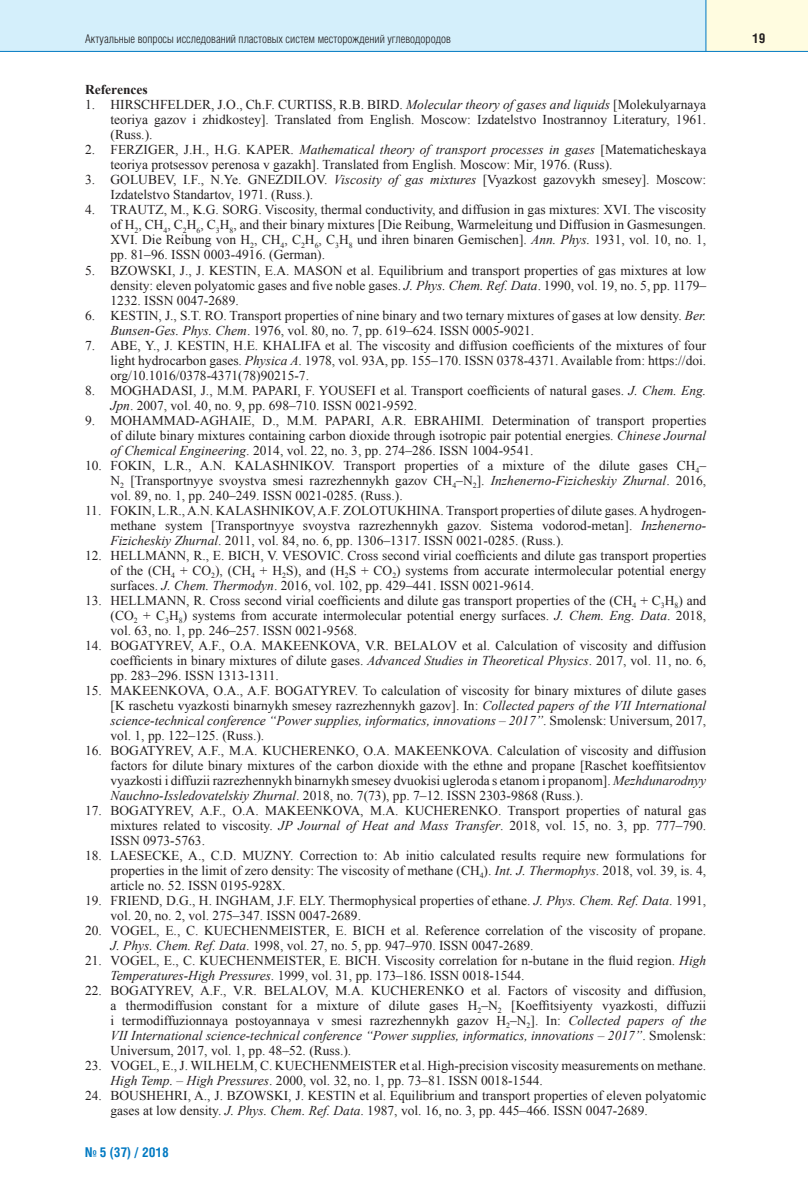
<style>
.page{position:relative;width:808px;height:1191px;background:#fff}
.page>*{position:absolute;margin:0;border:0;box-sizing:border-box;transform-origin:0 0}
.t1{font:13.5px/15px "Times New Roman";color:#231f20;text-align:justify}
.t2{font:700 13.5px "Helios Cond";color:#0079c2}
.t3{font:700 13.5px "Times New Roman";color:#231f20}
.t4{font:700 13.5px "Helios Cond";color:#231f20}
.t5{font:300 12px "Helios Cond";color:#231f20}
.s1{font-style:italic}
</style>
<div class="page">
<div style="left:0;top:0;width:706px;height:51px;background:#d4effb"></div>
<div style="left:706px;top:0;width:102px;height:51px;background:#fffce0"></div>
<hr style="left:0;top:51px;width:808px;height:1px;background:#0079c2">
<hr style="left:705px;top:0;width:1px;height:51px;background:#0079c2">
<p class="t5" style="left:85px;top:34px;width:367px">Актуальные вопросы исследований пластовых систем месторождений углеводородов</p>
<p class="t4" style="left:752px;top:33px;width:15px">19</p>
<p class="t3" style="left:85px;top:82px;width:64px">References</p>
<p class="t1" style="left:111px;top:97px;width:597px;text-indent:-26px">1. HIRSCHFELDER, J.O., Ch.F. CURTISS, R.B. BIRD. <span class="s1">Molecular theory of gases and liquids</span> [Molekulyarnaya teoriya gazov i zhidkostey]. Translated from English. Moscow: Izdatelstvo Inostrannoy Literatury, 1961. (Russ.).</p>
<p class="t1" style="left:111px;top:142px;width:597px;text-indent:-26px">2. FERZIGER, J.H., H.G. KAPER. <span class="s1">Mathematical theory of transport processes in gases</span> [Matematicheskaya teoriya protsessov perenosa v gazakh]. Translated from English. Moscow: Mir, 1976. (Russ).</p>
<p class="t1" style="left:111px;top:172px;width:597px;text-indent:-26px">3. GOLUBEV, I.F., N.Ye. GNEZDILOV. <span class="s1">Viscosity of gas mixtures</span> [Vyazkost gazovykh smesey]. Moscow:<br>Izdatelstvo Standartov, 1971. (Russ.).</p>
<p class="t1" style="left:111px;top:202px;width:597px;text-indent:-26px">4. TRAUTZ, M., K.G. SORG. Viscosity, thermal conductivity, and diffusion in gas mixtures: XVI. The viscosity of H<sub>2</sub>, CH<sub>4</sub>, C<sub>2</sub>H<sub>6</sub>, C<sub>3</sub>H<sub>8</sub>, and their binary mixtures [Die Reibung, Warmeleitung und Diffusion in Gasmesungen.<br>XVI. Die Reibung von H<sub>2</sub>, CH<sub>4</sub>, C<sub>2</sub>H<sub>6</sub>, C<sub>3</sub>H<sub>8</sub> und ihren binaren Gemischen]. <span class="s1">Ann. Phys.</span> 1931, vol. 10, no. 1, pp. 81–96. ISSN 0003-4916. (German).</p>
<p class="t1" style="left:111px;top:262px;width:597px;text-indent:-26px">5. BZOWSKI, J., J. KESTIN, E.A. MASON et al. Equilibrium and transport properties of gas mixtures at low density: eleven polyatomic gases and five noble gases. <span class="s1">J. Phys. Chem. Ref. Data</span>. 1990, vol. 19, no. 5, pp. 1179– 1232. ISSN 0047-2689.</p>
<p class="t1" style="left:111px;top:307px;width:597px;text-indent:-26px">6. KESTIN, J., S.T. RO. Transport properties of nine binary and two ternary mixtures of gases at low density. <span class="s1">Ber.<br>Bunsen-Ges. Phys. Chem</span>. 1976, vol. 80, no. 7, pp. 619–624. ISSN 0005-9021.</p>
<p class="t1" style="left:111px;top:337px;width:597px;text-indent:-26px">7. ABE, Y., J. KESTIN, H.E. KHALIFA et al. The viscosity and diffusion coefficients of the mixtures of four light hydrocarbon gases. <span class="s1">Physica A</span>. 1978, vol. 93A, pp. 155–170. ISSN 0378-4371. Available from: https://doi. org/10.1016/0378-4371(78)90215-7.</p>
<p class="t1" style="left:111px;top:382px;width:597px;text-indent:-26px">8. MOGHADASI, J., M.M. PAPARI, F. YOUSEFI et al. Transport coefficients of natural gases. <span class="s1">J. Chem. Eng.<br>Jpn</span>. 2007, vol. 40, no. 9, pp. 698–710. ISSN 0021-9592.</p>
<p class="t1" style="left:111px;top:412px;width:597px;text-indent:-26px">9. MOHAMMAD-AGHAIE, D., M.M. PAPARI, A.R. EBRAHIMI. Determination of transport properties of dilute binary mixtures containing carbon dioxide through isotropic pair potential energies. <span class="s1">Chinese Journal of Chemical Engineering</span>. 2014, vol. 22, no. 3, pp. 274–286. ISSN 1004-9541.</p>
<p class="t1" style="left:111px;top:457px;width:597px;text-indent:-26px">10. FOKIN, L.R., A.N. KALASHNIKOV. Transport properties of a mixture of the dilute gases CH<sub>4</sub>– N<sub>2</sub> [Transportnyye svoystva smesi razrezhennykh gazov CH<sub>4</sub>–N<sub>2</sub>]. <span class="s1">Inzhenerno-Fizicheskiy Zhurnal</span>. 2016, vol. 89, no. 1, pp. 240–249. ISSN 0021-0285. (Russ.).</p>
<p class="t1" style="left:111px;top:502px;width:597px;text-indent:-26px">11. FOKIN, L.R., A.N. KALASHNIKOV, A.F. ZOLOTUKHINA. Transport properties of dilute gases. A hydrogen&shy;methane system [Transportnyye svoystva razrezhennykh gazov. Sistema vodorod-metan]. <span class="s1">Inzhenerno-Fizicheskiy Zhurnal</span>. 2011, vol. 84, no. 6, pp. 1306–1317. ISSN 0021-0285. (Russ.).</p>
<p class="t1" style="left:111px;top:547px;width:597px;text-indent:-26px">12. HELLMANN, R., E. BICH, V. VESOVIC. Cross second virial coefficients and dilute gas transport properties of the (CH<sub>4</sub> + CO<sub>2</sub>), (CH<sub>4</sub> + H<sub>2</sub>S), and (H<sub>2</sub>S + CO<sub>2</sub>) systems from accurate intermolecular potential energy surfaces. <span class="s1">J. Chem. Thermodyn</span>. 2016, vol. 102, pp. 429–441. ISSN 0021-9614.</p>
<p class="t1" style="left:111px;top:592px;width:597px;text-indent:-26px">13. HELLMANN, R. Cross second virial coefficients and dilute gas transport properties of the (CH<sub>4</sub> + C<sub>3</sub>H<sub>8</sub>) and (CO<sub>2</sub> + C<sub>3</sub>H<sub>8</sub>) systems from accurate intermolecular potential energy surfaces. <span class="s1">J. Chem. Eng. Data</span>. 2018, vol. 63, no. 1, pp. 246–257. ISSN 0021-9568.</p>
<p class="t1" style="left:111px;top:637px;width:597px;text-indent:-26px">14. BOGATYREV, A.F., O.A. MAKEENKOVA, V.R. BELALOV et al. Calculation of viscosity and diffusion coefficients in binary mixtures of dilute gases. <span class="s1">Advanced Studies in Theoretical Physics</span>. 2017, vol. 11, no. 6, pp. 283–296. ISSN 1313-1311.</p>
<p class="t1" style="left:111px;top:682px;width:597px;text-indent:-26px">15. MAKEENKOVA, O.A., A.F. BOGATYREV. To calculation of viscosity for binary mixtures of dilute gases [K raschetu vyazkosti binarnykh smesey razrezhennykh gazov]. In: <span class="s1">Collected papers of the VII International science-technical conference “Power supplies, informatics, innovations – 2017”</span>. Smolensk: Universum, 2017, vol. 1, pp. 122–125. (Russ.).</p>
<p class="t1" style="left:111px;top:742px;width:597px;text-indent:-26px">16. BOGATYREV, A.F., M.A. KUCHERENKO, O.A. MAKEENKOVA. Calculation of viscosity and diffusion factors for dilute binary mixtures of the carbon dioxide with the ethne and propane [Raschet koeffitsientov vyazkosti i diffuzii razrezhennykh binarnykh smesey dvuokisi ugleroda s etanom i propanom]. <span class="s1">Mezhdunarodnyy Nauchno-Issledovatelskiy Zhurnal</span>. 2018, no. 7(73), pp. 7–12. ISSN 2303-9868 (Russ.).</p>
<p class="t1" style="left:111px;top:802px;width:597px;text-indent:-26px">17. BOGATYREV, A.F., O.A. MAKEENKOVA, M.A. KUCHERENKO. Transport properties of natural gas mixtures related to viscosity. <span class="s1">JP Journal of Heat and Mass Transfer</span>. 2018, vol. 15, no. 3, pp. 777–790.<br>ISSN 0973-5763.</p>
<p class="t1" style="left:111px;top:847px;width:597px;text-indent:-26px">18. LAESECKE, A., C.D. MUZNY. Correction to: Ab initio calculated results require new formulations for properties in the limit of zero density: The viscosity of methane (CH<sub>4</sub>). <span class="s1">Int. J. Thermophys</span>. 2018, vol. 39, is. 4, article no. 52. ISSN 0195-928X.</p>
<p class="t1" style="left:111px;top:892px;width:597px;text-indent:-26px">19. FRIEND, D.G., H. INGHAM, J.F. ELY. Thermophysical properties of ethane. <span class="s1">J. Phys. Chem. Ref. Data</span>. 1991, vol. 20, no. 2, vol. 275–347. ISSN 0047-2689.</p>
<p class="t1" style="left:111px;top:922px;width:597px;text-indent:-26px">20. VOGEL, E., C. KUECHENMEISTER, E. BICH et al. Reference correlation of the viscosity of propane.<br><span class="s1">J. Phys. Chem. Ref. Data</span>. 1998, vol. 27, no. 5, pp. 947–970. ISSN 0047-2689.</p>
<p class="t1" style="left:111px;top:952px;width:597px;text-indent:-26px">21. VOGEL, E., C. KUECHENMEISTER, E. BICH. Viscosity correlation for n-butane in the fluid region. <span class="s1">High<br>Temperatures-High Pressures</span>. 1999, vol. 31, pp. 173–186. ISSN 0018-1544.</p>
<p class="t1" style="left:111px;top:982px;width:597px;text-indent:-26px">22. BOGATYREV, A.F., V.R. BELALOV, M.A. KUCHERENKO et al. Factors of viscosity and diffusion, a thermodiffusion constant for a mixture of dilute gases H<sub>2</sub>–N<sub>2</sub> [Koeffitsiyenty vyazkosti, diffuzii i termodiffuzionnaya postoyannaya v smesi razrezhennykh gazov H<sub>2</sub>–N<sub>2</sub>]. In: <span class="s1">Collected papers of the VII International science-technical conference “Power supplies, informatics, innovations – 2017”</span>. Smolensk:<br>Universum, 2017, vol. 1, pp. 48–52. (Russ.).</p>
<p class="t1" style="left:111px;top:1057px;width:597px;text-indent:-26px">23. VOGEL, E., J. WILHELM, C. KUECHENMEISTER et al. High-precision viscosity measurements on methane.<br><span class="s1">High Temp. – High Pressures</span>. 2000, vol. 32, no. 1, pp. 73–81. ISSN 0018-1544.</p>
<p class="t1" style="left:111px;top:1087px;width:597px;text-indent:-26px">24. BOUSHEHRI, A., J. BZOWSKI, J. KESTIN et al. Equilibrium and transport properties of eleven polyatomic gases at low density. <span class="s1">J. Phys. Chem. Ref. Data</span>. 1987, vol. 16, no. 3, pp. 445–466. ISSN 0047-2689.</p>
<p class="t2" style="left:85px;top:1147px;width:85px">№ 5 (37) / 2018</p>
</div>
